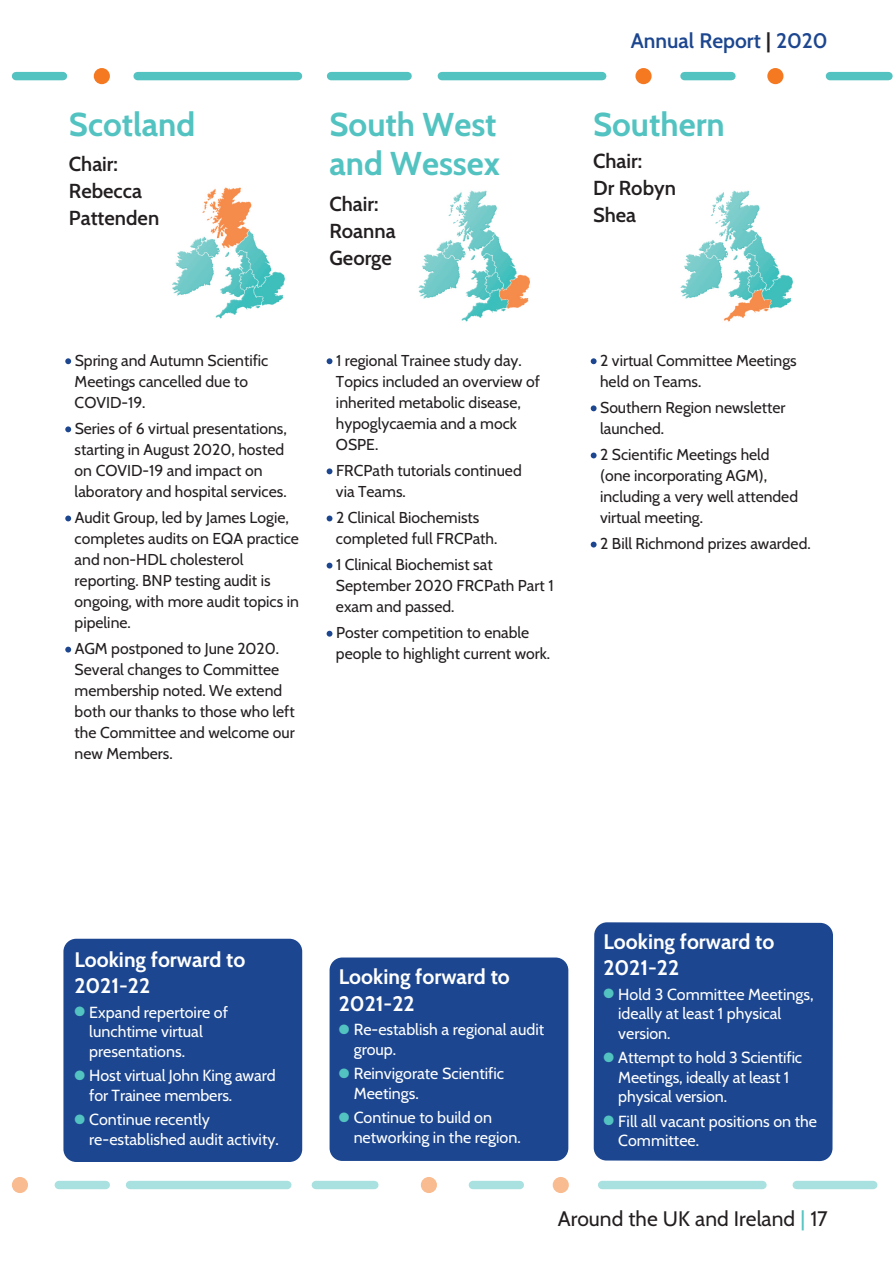
<style>
.page{position:relative;width:893px;height:1263px;background:#fff}
.page>*{position:absolute;margin:0;border:0;box-sizing:border-box;transform-origin:0 0}
.t1{font:700 33px/39px "Cabin";color:#53c3c1}
.t2{font:700 21px/26.4px "Cabin";color:#fff}
.t3{font:21px "Cabin";color:#231f20}
.t4{font:600 21px "Cabin";color:#1c468f}
.t5{font:600 20.25px/27px "Cabin";color:#231f20}
.t6{font:16.05px/19.5px "Cabin";color:#fff}
.t7{font:15.75px/21px "Cabin";color:#231f20}
.s1{color:#231f20}
.s2{color:#53c3c1}
</style>
<div class="page">
<div style="left:830px;top:72px;width:58px;height:8px;background:#53c3c1"></div>
<div style="left:331px;top:72px;width:77px;height:8px;background:#53c3c1"></div>
<div style="left:442px;top:72px;width:160px;height:8px;background:#53c3c1"></div>
<div style="left:138px;top:72px;width:160px;height:8px;background:#53c3c1"></div>
<div style="left:767px;top:68px;width:16px;height:16px;background:#f47921;border-radius:50%"></div>
<div style="left:635px;top:68px;width:17px;height:16px;background:#f47921;border-radius:50%"></div>
<div style="left:684px;top:72px;width:47px;height:8px;background:#53c3c1"></div>
<div style="left:94px;top:68px;width:16px;height:16px;background:#f47921;border-radius:50%"></div>
<div style="left:16px;top:72px;width:47px;height:8px;background:#53c3c1"></div>
<div style="left:316px;top:1181px;width:58px;height:8px;background:#a9e1e0"></div>
<div style="left:130px;top:1181px;width:157px;height:8px;background:#a9e1e0"></div>
<div style="left:797px;top:1181px;width:76px;height:8px;background:#a9e1e0"></div>
<div style="left:602px;top:1181px;width:160px;height:8px;background:#a9e1e0"></div>
<svg style="left:421px;top:1177px;width:16px;height:16px"></svg>
<svg style="left:12px;top:1177px;width:16px;height:16px"></svg>
<svg style="left:553px;top:1177px;width:16px;height:16px"></svg>
<div style="left:473px;top:1181px;width:47px;height:8px;background:#a9e1e0"></div>
<div style="left:59px;top:1181px;width:47px;height:8px;background:#a9e1e0"></div>
<svg style="left:327px;top:358px;width:5px;height:6px"></svg>
<svg style="left:327px;top:468px;width:5px;height:6px"></svg>
<svg style="left:327px;top:515px;width:5px;height:6px"></svg>
<svg style="left:327px;top:563px;width:5px;height:5px"></svg>
<svg style="left:327px;top:631px;width:5px;height:6px"></svg>
<div style="left:330px;top:957px;width:238px;height:204px;background:#1c468f;border-radius:13px"></div>
<img style="left:418px;top:190px;width:112px;height:132px">
<svg style="left:591px;top:358px;width:6px;height:6px"></svg>
<svg style="left:591px;top:405px;width:6px;height:6px"></svg>
<svg style="left:591px;top:452px;width:6px;height:6px"></svg>
<svg style="left:591px;top:542px;width:6px;height:5px"></svg>
<div style="left:594px;top:922px;width:239px;height:239px;background:#1c468f"></div>
<img style="left:680px;top:190px;width:113px;height:132px">
<svg style="left:65px;top:358px;width:6px;height:6px"></svg>
<svg style="left:65px;top:426px;width:6px;height:6px"></svg>
<svg style="left:65px;top:515px;width:6px;height:6px"></svg>
<svg style="left:65px;top:647px;width:6px;height:5px"></svg>
<div style="left:63px;top:939px;width:239px;height:223px;background:#1c468f;border-radius:13px"></div>
<img style="left:172px;top:187px;width:113px;height:132px">
<h1 class="t1" style="left:69px;top:105px;width:128px">Scotland</h1>
<p class="t5" style="left:69px;top:150px;width:92px">Chair:<br>Rebecca<br>Pattenden</p>
<h1 class="t1" style="left:329px;top:105px;width:172px">South West and Wessex</h1>
<p class="t5" style="left:329px;top:190px;width:68px">Chair:<br>Roanna<br>George</p>
<p class="t7" style="left:75px;top:350px;width:195px">Spring and Autumn Scientific<br>Meetings cancelled due to<br>COVID-19.</p>
<p class="t7" style="left:75px;top:418px;width:214px">Series of 6 virtual presentations, starting in August 2020, hosted on COVID-19 and impact on laboratory and hospital services.</p>
<p class="t7" style="left:75px;top:507px;width:226px">Audit Group, led by James Logie, completes audits on EQA practice and non-HDL cholesterol reporting. BNP testing audit is ongoing, with more audit topics in pipeline.</p>
<p class="t7" style="left:75px;top:638px;width:222px">AGM postponed to June 2020.<br>Several changes to Committee membership noted. We extend both our thanks to those who left the Committee and welcome our new Members.</p>
<p class="t7" style="left:336px;top:350px;width:206px">1 regional Trainee study day.<br>Topics included an overview of inherited metabolic disease, hypoglycaemia and a mock<br>OSPE.</p>
<p class="t7" style="left:336px;top:460px;width:187px">FRCPath tutorials continued via Teams.</p>
<p class="t7" style="left:336px;top:507px;width:163px">2 Clinical Biochemists completed full FRCPath.</p>
<p class="t7" style="left:336px;top:554px;width:219px">1 Clinical Biochemist sat<br>September 2020 FRCPath Part 1 exam and passed.</p>
<p class="t7" style="left:336px;top:622px;width:216px">Poster competition to enable people to highlight current work.</p>
<h2 class="t4" style="left:631px;top:28px;width:198px">Annual Report <span class="s1">|</span> 2020</h2>
<h1 class="t1" style="left:593px;top:105px;width:133px">Southern</h1>
<p class="t5" style="left:593px;top:147px;width:84px">Chair:<br>Dr Robyn<br>Shea</p>
<p class="t7" style="left:600px;top:350px;width:198px">2 virtual Committee Meetings held on Teams.</p>
<p class="t7" style="left:600px;top:397px;width:187px">Southern Region newsletter launched.</p>
<p class="t7" style="left:600px;top:444px;width:199px">2 Scientific Meetings held (one incorporating AGM), including a very well attended virtual meeting.</p>
<p class="t7" style="left:600px;top:533px;width:212px">2 Bill Richmond prizes awarded.</p>
<h2 class="t2" style="left:74px;top:946px;width:173px">Looking forward to<br>2021-22</h2>
<p class="t6" style="left:89px;top:1002px;width:140px;text-indent:-15px"><span class="s2">●</span> Expand repertoire of lunchtime virtual presentations.</p>
<p class="t6" style="left:89px;top:1066px;width:188px;text-indent:-15px"><span class="s2">●</span> Host virtual John King award for Trainee members.</p>
<p class="t6" style="left:89px;top:1110px;width:191px;text-indent:-15px"><span class="s2">●</span> Continue recently re-established audit activity.</p>
<h2 class="t2" style="left:339px;top:964px;width:173px">Looking forward to<br>2021-22</h2>
<p class="t6" style="left:354px;top:1020px;width:192px;text-indent:-15px"><span class="s2">●</span> Re-establish a regional audit group.</p>
<p class="t6" style="left:354px;top:1064px;width:152px;text-indent:-15px"><span class="s2">●</span> Reinvigorate Scientific<br>Meetings.</p>
<p class="t6" style="left:354px;top:1108px;width:169px;text-indent:-15px"><span class="s2">●</span> Continue to build on networking in the region.</p>
<h2 class="t2" style="left:603px;top:928px;width:173px">Looking forward to<br>2021-22</h2>
<p class="t6" style="left:618px;top:984px;width:197px;text-indent:-15px"><span class="s2">●</span> Hold 3 Committee Meetings, ideally at least 1 physical version.</p>
<p class="t6" style="left:618px;top:1048px;width:185px;text-indent:-15px"><span class="s2">●</span> Attempt to hold 3 Scientific<br>Meetings, ideally at least 1 physical version.</p>
<p class="t6" style="left:618px;top:1111px;width:200px;text-indent:-15px"><span class="s2">●</span> Fill all vacant positions on the<br>Committee.</p>
<h2 class="t3" style="left:558px;top:1206px;width:271px">Around the UK and Ireland <span class="s2">|</span> 17</h2>
</div>
